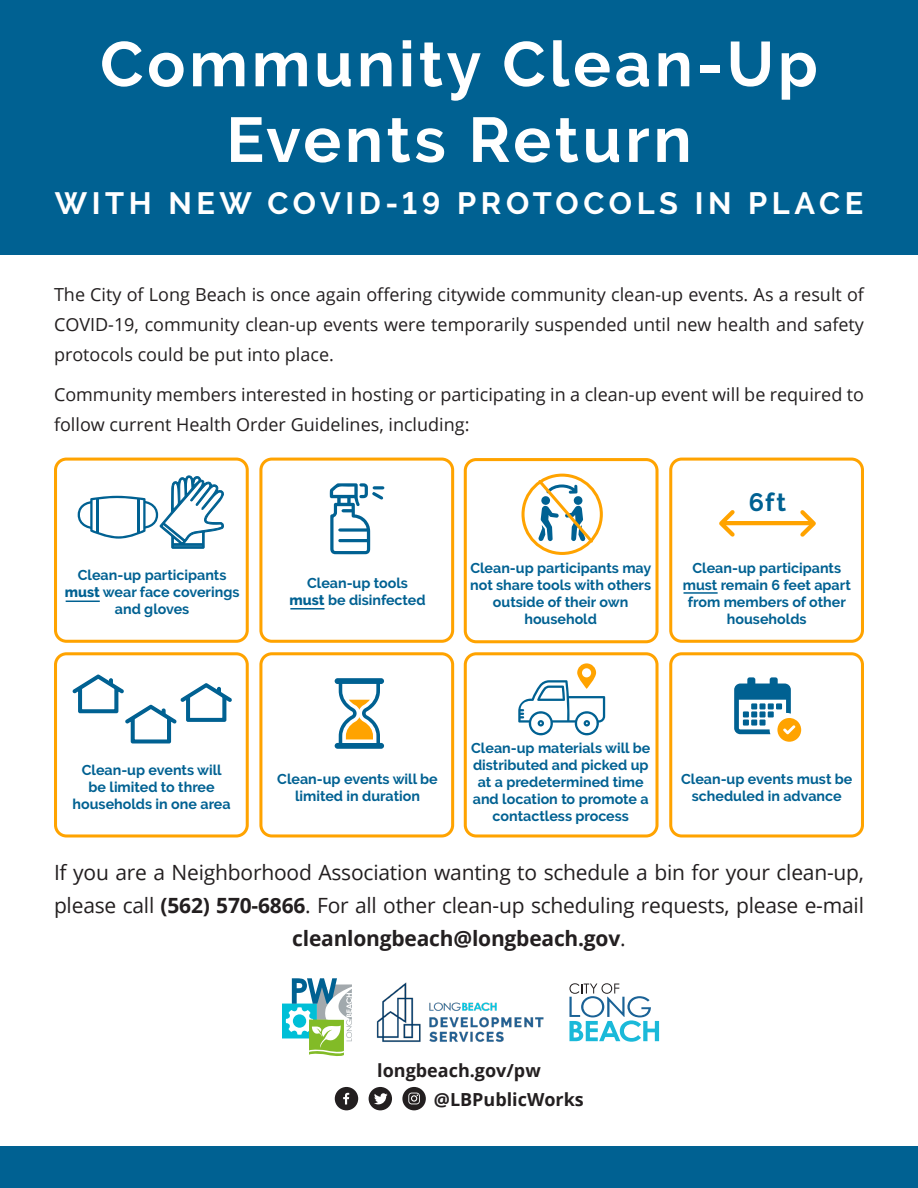
<style>
.page{position:relative;width:918px;height:1188px;background:#fff}
.page>*{position:absolute;margin:0;border:0;box-sizing:border-box;transform-origin:0 0}
.t1{font:700 63px/75.6px "Raleway";letter-spacing:.06em;color:#fff;text-align:center}
.t2{font:700 30.75px "Raleway";letter-spacing:.15em;color:#fff}
.t3{font:700 25.2px "Raleway";color:#006192}
.t4{font:21px/33px "Open Sans";letter-spacing:-.01em;color:#231f20;text-align:center}
.t5{font:18px/30px "Open Sans";color:#231f20;text-align:justify}
.t6{font:700 18px "Open Sans";color:#231f20}
.t7{font:700 14.25px/17.1px "Raleway";color:#006192;text-align:center}
.s1{font-weight:800}
.s2{font-weight:700}
</style>
<div class="page">
<div style="left:0;top:1147px;width:918px;height:41px;background:#006192"></div>
<div style="left:0;top:0;width:918px;height:255px;background:#006192"></div>
<svg style="left:569px;top:983px;width:90px;height:59px"></svg>
<img style="left:376px;top:982px;width:168px;height:60px">
<svg style="left:282px;top:978px;width:70px;height:78px"></svg>
<div style="left:335px;top:1087px;width:23px;height:23px;background:#231f20;border-radius:50%"></div>
<div style="left:369px;top:1087px;width:23px;height:23px;background:#231f20;border-radius:50%"></div>
<div style="left:402px;top:1087px;width:24px;height:23px;background:#231f20;border-radius:50%"></div>
<svg style="left:343px;top:1093px;width:6px;height:12px"></svg>
<svg style="left:374px;top:1093px;width:14px;height:11px"></svg>
<svg style="left:408px;top:1093px;width:12px;height:11px"></svg>
<svg style="left:719px;top:510px;width:20px;height:27px"></svg>
<hr style="left:725px;top:521px;width:84px;height:4px;background:#ffa300">
<svg style="left:796px;top:510px;width:20px;height:27px"></svg>
<div style="left:669px;top:458px;width:195px;height:185px;border:3px solid #ffa300;border-radius:11px"></div>
<div style="left:669px;top:652px;width:195px;height:186px;border:3px solid #ffa300;border-radius:11px"></div>
<div style="left:54px;top:652px;width:195px;height:186px;border:3px solid #ffa300;border-radius:11px"></div>
<div style="left:54px;top:458px;width:195px;height:185px;border:3px solid #ffa300;border-radius:11px"></div>
<div style="left:259px;top:652px;width:195px;height:185px;border:3px solid #ffa300;border-radius:11px"></div>
<div style="left:259px;top:458px;width:195px;height:185px;border:3px solid #ffa300;border-radius:11px"></div>
<svg style="left:78px;top:457px;width:147px;height:186px"></svg>
<hr style="left:66px;top:601px;width:34px;height:1px;background:#006192">
<div style="left:464px;top:458px;width:195px;height:185px;border:3px solid #ffa300;border-radius:11px"></div>
<div style="left:522px;top:474px;width:81px;height:81px;border:3px solid #ffa300;border-radius:50%"></div>
<svg style="left:536px;top:477px;width:60px;height:68px"></svg>
<div style="left:464px;top:652px;width:195px;height:186px;border:3px solid #ffa300;border-radius:11px"></div>
<svg style="left:72px;top:674px;width:160px;height:70px"></svg>
<svg style="left:335px;top:678px;width:49px;height:71px"></svg>
<svg style="left:518px;top:680px;width:87px;height:55px"></svg>
<svg style="left:577px;top:663px;width:19px;height:26px"></svg>
<div style="left:582px;top:668px;width:9px;height:9px;background:#fff;border-radius:50%"></div>
<svg style="left:734px;top:677px;width:67px;height:65px"></svg>
<svg style="left:330px;top:483px;width:54px;height:71px"></svg>
<hr style="left:290px;top:608px;width:34px;height:2px;background:#006192">
<hr style="left:684px;top:592px;width:34px;height:2px;background:#006192">
<p class="t1" style="left:100px;top:27px;width:719px">Community Clean-Up<br>Events Return</p>
<p class="t2" style="left:55px;top:186px;width:810px">WITH NEW COVID-19 PROTOCOLS IN PLACE</p>
<p class="t5" style="left:54px;top:279px;width:812px">The City of Long Beach is once again offering citywide community clean-up events. As a result of COVID-19, community clean-up events were temporarily suspended until new health and safety protocols could be put into place.</p>
<p class="t5" style="left:54px;top:379px;width:812px">Community members interested in hosting or participating in a clean-up event will be required to follow current Health Order Guidelines, including:</p>
<p class="t7" style="left:65px;top:567px;width:176px">Clean-up participants <span class="s1">must</span> wear face coverings and gloves</p>
<p class="t7" style="left:307px;top:574px;width:102px">Clean-up tools</p>
<p class="t7" style="left:290px;top:591px;width:138px"><span class="s1">must</span> be disinfected</p>
<p class="t7" style="left:470px;top:560px;width:183px">Clean-up participants may not share tools with others outside of their own household</p>
<p class="t3" style="left:749px;top:487px;width:39px">6ft</p>
<p class="t7" style="left:683px;top:560px;width:170px">Clean-up participants must remain 6 feet apart from members of other households</p>
<p class="t7" style="left:471px;top:740px;width:181px">Clean-up materials will be distributed and picked up at a predetermined time and location to promote a contactless process</p>
<p class="t4" style="left:54px;top:855px;width:812px">If you are a Neighborhood Association wanting to schedule a bin for your clean-up, please call <span class="s2">(562) 570-6866</span>. For all other clean-up scheduling requests, please e-mail <span class="s2">cleanlongbeach@longbeach.gov</span>.</p>
<p class="t7" style="left:73px;top:762px;width:160px">Clean-up events will be limited to three households in one area</p>
<p class="t7" style="left:277px;top:770px;width:162px">Clean-up events will be limited in duration</p>
<p class="t7" style="left:681px;top:771px;width:173px">Clean-up events must be scheduled in advance</p>
<p class="t6" style="left:377px;top:1058px;width:165px">longbeach.gov/pw</p>
<p class="t6" style="left:434px;top:1087px;width:151px">@LBPublicWorks</p>
</div>
